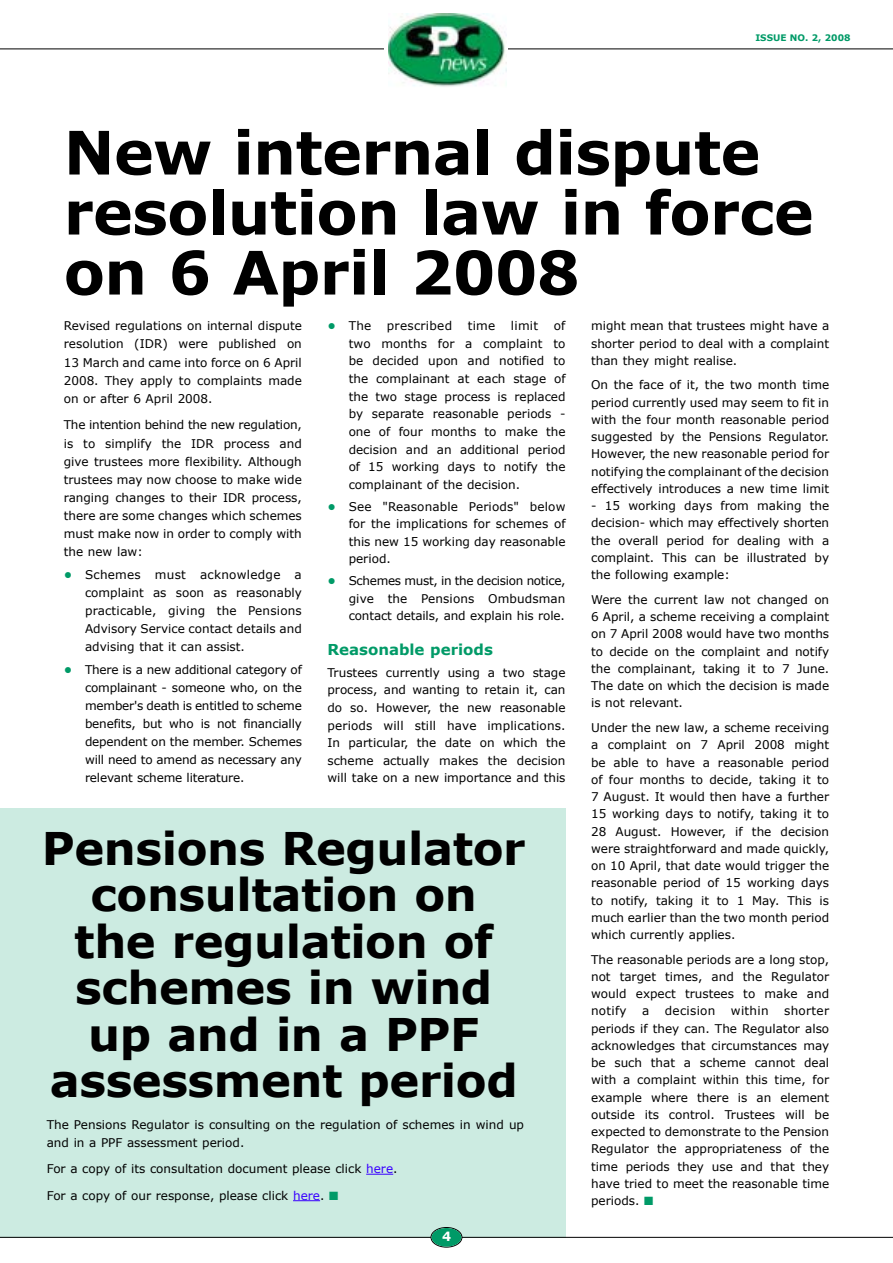
<style>
.page{position:relative;width:893px;height:1263px;background:#fff}
.page>*{position:absolute;margin:0;border:0;box-sizing:border-box;transform-origin:0 0}
.t1{font:700 60px/60px "Verdana";letter-spacing:-.01em;color:#000}
.t2{font:700 45px/46.5px "Verdana";letter-spacing:-.01em;color:#000;text-align:center}
.t3{font:700 15px "Verdana";color:#009a67}
.t4{font:700 12.75px "Verdana";color:#fff}
.t5{font:12px/17.2px "Verdana";color:#000;text-align:justify}
.t6{font:12px "Verdana";letter-spacing:.025em;color:#000}
.t7{font:700 9px "Verdana";color:#009a67}
.s1{font-weight:700;color:#009a67}
.s2{color:#3900ff}
.s3{color:#009a67}
</style>
<div class="page">
<div style="left:0;top:808px;width:566px;height:429px;background:#ccebe1"></div>
<svg style="left:366px;top:1174px;width:27px;height:1px"></svg>
<svg style="left:293px;top:1200px;width:27px;height:1px"></svg>
<hr style="left:0;top:1237px;width:893px;height:1px;background:#000">
<svg style="left:431px;top:1227px;width:31px;height:20px"></svg>
<div style="left:431px;top:1227px;width:31px;height:20px;border:1px solid #000;border-radius:50%"></div>
<div style="left:432px;top:1228px;width:29px;height:18px;background:#009a67;border-radius:50%"></div>
<hr style="left:0;top:49px;width:893px;height:1px;background:#000">
<div style="left:385px;top:14px;width:123px;height:75px;background:#fff"></div>
<img style="left:388px;top:14px;width:119px;height:73px">
<p class="t7" style="left:755px;top:32px;width:13px">Issue</p>
<p class="t7" style="left:790px;top:32px;width:62px">No. 2, 2008</p>
<h1 class="t1" style="left:64px;top:121px;width:751px">New internal dispute resolution law in force on 6 April 2008</h1>
<p class="t5" style="left:64px;top:316px;width:240px;line-height:18.1px">Revised regulations on internal dispute resolution (IDR) were published on 13 March and came into force on 6 April 2008. They apply to complaints made on or after 6 April 2008.</p>
<p class="t5" style="left:64px;top:416px;width:240px;line-height:18.1px">The intention behind the new regulation, is to simplify the IDR process and give trustees more flexibility. Although trustees may now choose to make wide ranging changes to their IDR process, there are some changes which schemes must make now in order to comply with the new law:</p>
<p class="t5" style="left:85px;top:565px;width:218px;line-height:18.1px;text-indent:-21px"><span class="s1">•</span> Schemes must acknowledge a complaint as soon as reasonably practicable, giving the Pensions Advisory Service contact details and advising that it can assist.</p>
<p class="t5" style="left:85px;top:660px;width:218px;line-height:18.1px;text-indent:-21px"><span class="s1">•</span> There is a new additional category of complainant - someone who, on the member's death is entitled to scheme benefits, but who is not financially dependent on the member. Schemes will need to amend as necessary any relevant scheme literature.</p>
<p class="t5" style="left:349px;top:317px;width:218px;text-indent:205px">of two months for a complaint to be decided upon and notified to the complainant at each stage of the two stage process is replaced by separate reasonable periods - one of four months to make the decision and an additional period of 15 working days to notify the complainant of the decision.</p>
<p class="t5" style="left:349px;top:497px;width:218px;text-indent:-21px"><span class="s1">•</span> See "Reasonable Periods" below for the implications for schemes of this new 15 working day reasonable period.</p>
<p class="t5" style="left:349px;top:572px;width:218px;text-indent:-21px"><span class="s1">•</span> Schemes must, in the decision notice, give the Pensions Ombudsman contact details, and explain his role.</p>
<p class="t3" style="left:327px;top:640px;width:167px">Reasonable periods</p>
<p class="t5" style="left:327px;top:663px;width:240px">Trustees currently using a two stage process, and wanting to retain it, can do so. However, the new reasonable periods will still have implications.<br>In particular, the date on which the scheme actually makes the decision will take on a new importance and this</p>
<p class="t5" style="left:327px;top:317px;width:45px"><span class="s1">•</span> The</p>
<p class="t6" style="left:387px;top:318px;width:67px">prescribed</p>
<p class="t5" style="left:468px;top:317px;width:29px">time</p>
<p class="t5" style="left:511px;top:317px;width:29px">limit</p>
<h2 class="t2" style="left:42px;top:824px;width:485px">Pensions Regulator consultation on<br>the regulation of schemes in wind up and in a PPF assessment period</h2>
<p class="t5" style="left:47px;top:1115px;width:479px;line-height:18px">The Pensions Regulator is consulting on the regulation of schemes in wind up and in a PPF assessment period.</p>
<p class="t5" style="left:47px;top:1160px;width:352px">For a copy of its consultation document please click <span class="s2">here</span>.</p>
<p class="t5" style="left:47px;top:1186px;width:293px">For a copy of our response, please click <span class="s2">here</span>. <span class="s3">■</span></p>
<p class="t4" style="left:442px;top:1228px;width:11px">4</p>
<p class="t5" style="left:591px;top:317px;width:240px">might mean that trustees might have a shorter period to deal with a complaint than they might realise.</p>
<p class="t5" style="left:591px;top:376px;width:240px">On the face of it, the two month time period currently used may seem to fit in with the four month reasonable period suggested by the Pensions Regulator.<br>However, the new reasonable period for notifying the complainant of the decision effectively introduces a new time limit</p>
<p class="t5" style="left:591px;top:497px;width:240px">- 15 working days from making the decision- which may effectively shorten the overall period for dealing with a complaint. This can be illustrated by the following example:</p>
<p class="t5" style="left:591px;top:590px;width:240px">Were the current law not changed on 6 April, a scheme receiving a complaint on 7 April 2008 would have two months to decide on the complaint and notify the complainant, taking it to 7 June.<br>The date on which the decision is made is not relevant.</p>
<p class="t5" style="left:591px;top:719px;width:240px">Under the new law, a scheme receiving a complaint on 7 April 2008 might be able to have a reasonable period of four months to decide, taking it to 7 August. It would then have a further 15 working days to notify, taking it to 28 August. However, if the decision were straightforward and made quickly, on 10 April, that date would trigger the reasonable period of 15 working days to notify, taking it to 1 May. This is much earlier than the two month period which currently applies.</p>
<p class="t5" style="left:591px;top:950px;width:240px">The reasonable periods are a long stop, not target times, and the Regulator would expect trustees to make and notify</p>
<p class="t5" style="left:591px;top:1002px;width:240px;text-indent:193px">shorter periods if they can. The Regulator also acknowledges that circumstances may be such that a scheme cannot deal with a complaint within this time, for example where there is an element outside its control. Trustees will be expected to demonstrate to the Pension Regulator the appropriateness of the time periods they use and that they have tried to meet the reasonable time periods. <span class="s3">■</span></p>
<p class="t5" style="left:642px;top:1002px;width:9px">a</p>
<p class="t6" style="left:665px;top:1003px;width:52px">decision</p>
<p class="t5" style="left:731px;top:1002px;width:39px">within</p>
</div>
